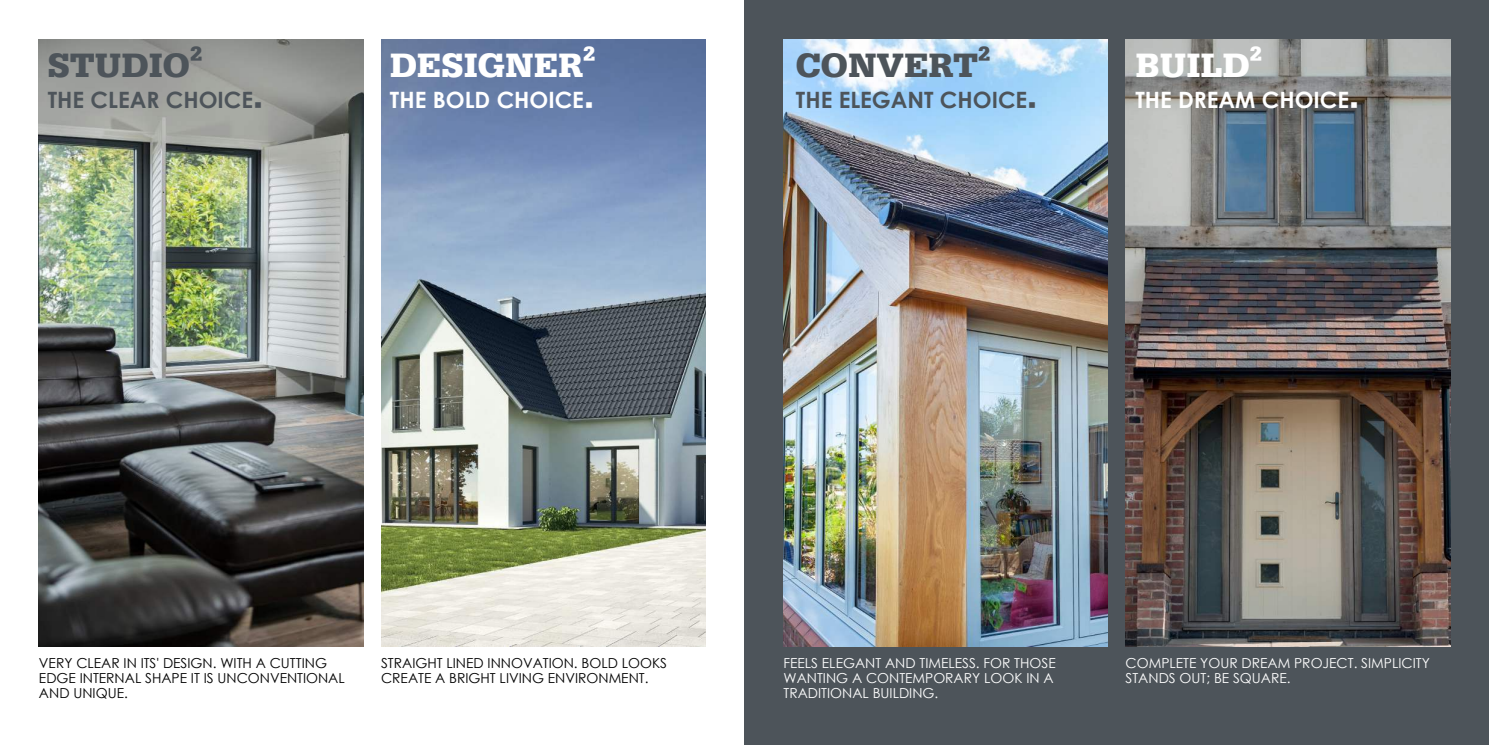
<style>
.page{position:relative;width:1489px;height:745px;background:#fff}
.page>*{position:absolute;margin:0;border:0;box-sizing:border-box;transform-origin:0 0}
.t1{font:700 35px "Serifa";color:#4d545a}
.t2{font:700 35px "Serifa";color:#fff}
.t3{font:700 22.5px "Century Gothic";color:#4d545a}
.t4{font:700 22.5px "Century Gothic";color:#fff}
.t5{font:13.75px/15px "Century Gothic";color:#000}
.t6{font:13.75px/15px "Century Gothic";color:#fff}
</style>
<div class="page">
<img style="left:39px;top:39px;width:324px;height:607px">
<div style="left:744px;top:0;width:744px;height:744px;background:#4d545a"></div>
<img style="left:381px;top:39px;width:324px;height:607px">
<img style="left:783px;top:39px;width:324px;height:607px">
<img style="left:1125px;top:40px;width:324px;height:606px">
<svg style="left:255px;top:102px;width:6px;height:5px"></svg>
<svg style="left:586px;top:102px;width:6px;height:5px"></svg>
<svg style="left:1029px;top:102px;width:6px;height:5px"></svg>
<svg style="left:1351px;top:102px;width:5px;height:5px"></svg>
<h1 class="t1" style="left:48px;top:45px;width:156px">STUDIO²</h1>
<h2 class="t3" style="left:48px;top:91px;width:207px">THE CLEAR CHOICE</h2>
<h1 class="t2" style="left:390px;top:45px;width:207px">DESIGNER²</h1>
<h2 class="t4" style="left:390px;top:91px;width:195px">THE BOLD CHOICE</h2>
<h1 class="t1" style="left:795px;top:45px;width:196px">CONVERT²</h1>
<h2 class="t3" style="left:795px;top:91px;width:233px">THE ELEGANT CHOICE</h2>
<h1 class="t2" style="left:1135px;top:45px;width:128px">BUILD²</h1>
<h2 class="t4" style="left:1135px;top:91px;width:215px">THE DREAM CHOICE</h2>
<p class="t5" style="left:39px;top:656px;width:307px">VERY CLEAR IN ITS' DESIGN. WITH A CUTTING<br>EDGE INTERNAL SHAPE IT IS UNCONVENTIONAL<br>AND UNIQUE.</p>
<p class="t5" style="left:381px;top:656px;width:287px">STRAIGHT LINED INNOVATION. BOLD LOOKS<br>CREATE A BRIGHT LIVING ENVIRONMENT.</p>
<p class="t6" style="left:783px;top:656px;width:274px">FEELS ELEGANT AND TIMELESS. FOR THOSE<br>WANTING A CONTEMPORARY LOOK IN A<br>TRADITIONAL BUILDING.</p>
<p class="t6" style="left:1125px;top:656px;width:306px">COMPLETE YOUR DREAM PROJECT. SIMPLICITY<br>STANDS OUT; BE SQUARE.</p>
</div>
